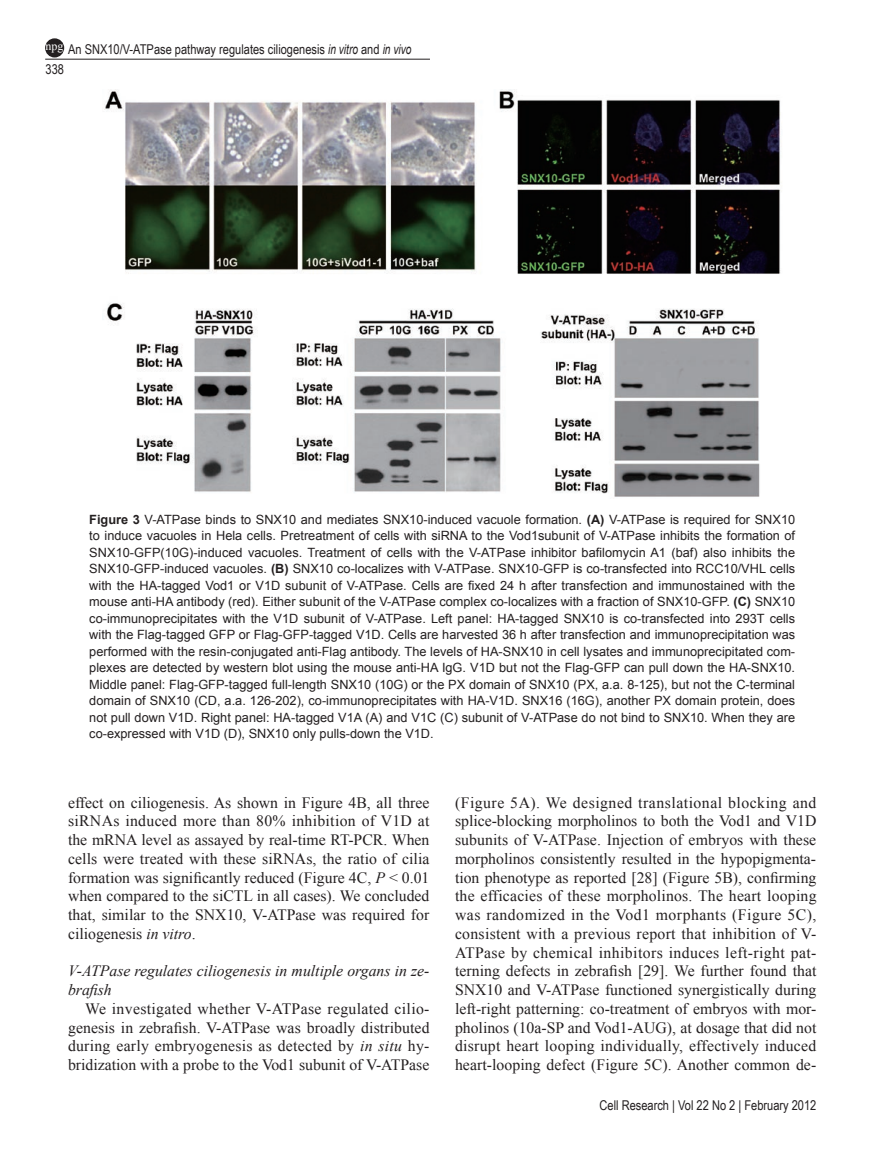
<style>
.page{position:relative;width:893px;height:1170px;background:#fff}
.page>*{position:absolute;margin:0;border:0;box-sizing:border-box;transform-origin:0 0}
.t1{font:15.75px/18.8px "Times New Roman";letter-spacing:.005em;color:#231f20;text-align:justify}
.t2{font:italic 15.75px/18.8px "Times New Roman";color:#231f20}
.t3{font:13.5px "Arial Narrow";color:#231f20}
.t4{font:12.75px/16.5px "Arial";color:#231f20;text-align:justify}
.t5{font:12px "Times New Roman";color:#fff}
.s1{font-family:"Arial";font-style:italic}
.s2{font-weight:700}
.s3{font-style:italic}
</style>
<div class="page">
<hr style="left:45px;top:59px;width:385px;height:1px;background:#231f20">
<div style="left:46px;top:39px;width:17px;height:18px;background:#231f20;border-radius:50%"></div>
<div style="left:45px;top:38px;width:19px;height:19px;border:2px solid #231f20;border-radius:50%"></div>
<img style="left:104px;top:89px;width:677px;height:408px">
<p class="t3" style="left:68px;top:39px;width:345px">An SNX10/V-ATPase pathway regulates ciliogenesis <span class="s1">in vitro</span> and <span class="s1">in vivo</span></p>
<p class="t5" style="left:46px;top:38px;width:19px">npg</p>
<p class="t3" style="left:46px;top:59px;width:20px">338</p>
<p class="t4" style="left:89px;top:511px;width:707px"><span class="s2">Figure 3</span> V-ATPase binds to SNX10 and mediates SNX10-induced vacuole formation. <span class="s2">(A)</span> V-ATPase is required for SNX10 to induce vacuoles in Hela cells. Pretreatment of cells with siRNA to the Vod1subunit of V-ATPase inhibits the formation of SNX10-GFP(10G)-induced vacuoles. Treatment of cells with the V-ATPase inhibitor bafilomycin A1 (baf) also inhibits the SNX10-GFP-induced vacuoles. <span class="s2">(B)</span> SNX10 co-localizes with V-ATPase. SNX10-GFP is co-transfected into RCC10/VHL cells with the HA-tagged Vod1 or V1D subunit of V-ATPase. Cells are fixed 24 h after transfection and immunostained with the mouse anti-HA antibody (red). Either subunit of the V-ATPase complex co-localizes with a fraction of SNX10-GFP. <span class="s2">(C)</span> SNX10 co-immunoprecipitates with the V1D subunit of V-ATPase. Left panel: HA-tagged SNX10 is co-transfected into 293T cells with the Flag-tagged GFP or Flag-GFP-tagged V1D. Cells are harvested 36 h after transfection and immunoprecipitation was performed with the resin-conjugated anti-Flag antibody. The levels of HA-SNX10 in cell lysates and immunoprecipitated com&shy;plexes are detected by western blot using the mouse anti-HA IgG. V1D but not the Flag-GFP can pull down the HA-SNX10.<br>Middle panel: Flag-GFP-tagged full-length SNX10 (10G) or the PX domain of SNX10 (PX, a.a. 8-125), but not the C-terminal domain of SNX10 (CD, a.a. 126-202), co-immunoprecipitates with HA-V1D. SNX16 (16G), another PX domain protein, does not pull down V1D. Right panel: HA-tagged V1A (A) and V1C (C) subunit of V-ATPase do not bind to SNX10. When they are co-expressed with V1D (D), SNX10 only pulls-down the V1D.</p>
<p class="t1" style="left:68px;top:792px;width:363px">effect on ciliogenesis. As shown in Figure 4B, all three siRNAs induced more than 80% inhibition of V1D at the mRNA level as assayed by real-time RT-PCR. When cells were treated with these siRNAs, the ratio of cilia formation was significantly reduced (Figure 4C, <span class="s3">P</span> &lt; 0.01 when compared to the siCTL in all cases). We concluded that, similar to the SNX10, V-ATPase was required for ciliogenesis <span class="s3">in vitro</span>.</p>
<p class="t2" style="left:68px;top:961px;width:363px">V-ATPase regulates ciliogenesis in multiple organs in ze&shy;brafish</p>
<p class="t1" style="left:68px;top:998px;width:363px;text-indent:17px">We investigated whether V-ATPase regulated cilio&shy;genesis in zebrafish. V-ATPase was broadly distributed during early embryogenesis as detected by <span class="s3">in situ</span> hy&shy;bridization with a probe to the Vod1 subunit of V-ATPase</p>
<p class="t1" style="left:455px;top:792px;width:363px">(Figure 5A). We designed translational blocking and splice-blocking morpholinos to both the Vod1 and V1D subunits of V-ATPase. Injection of embryos with these morpholinos consistently resulted in the hypopigmenta&shy;tion phenotype as reported [28] (Figure 5B), confirming the efficacies of these morpholinos. The heart looping was randomized in the Vod1 morphants (Figure 5C), consistent with a previous report that inhibition of V-ATPase by chemical inhibitors induces left-right pat&shy;terning defects in zebrafish [29]. We further found that SNX10 and V-ATPase functioned synergistically during left-right patterning: co-treatment of embryos with mor&shy;pholinos (10a-SP and Vod1-AUG), at dosage that did not disrupt heart looping individually, effectively induced heart-looping defect (Figure 5C). Another common de-</p>
<p class="t3" style="left:600px;top:1094px;width:218px">Cell Research | Vol 22 No 2 | February 2012</p>
</div>
